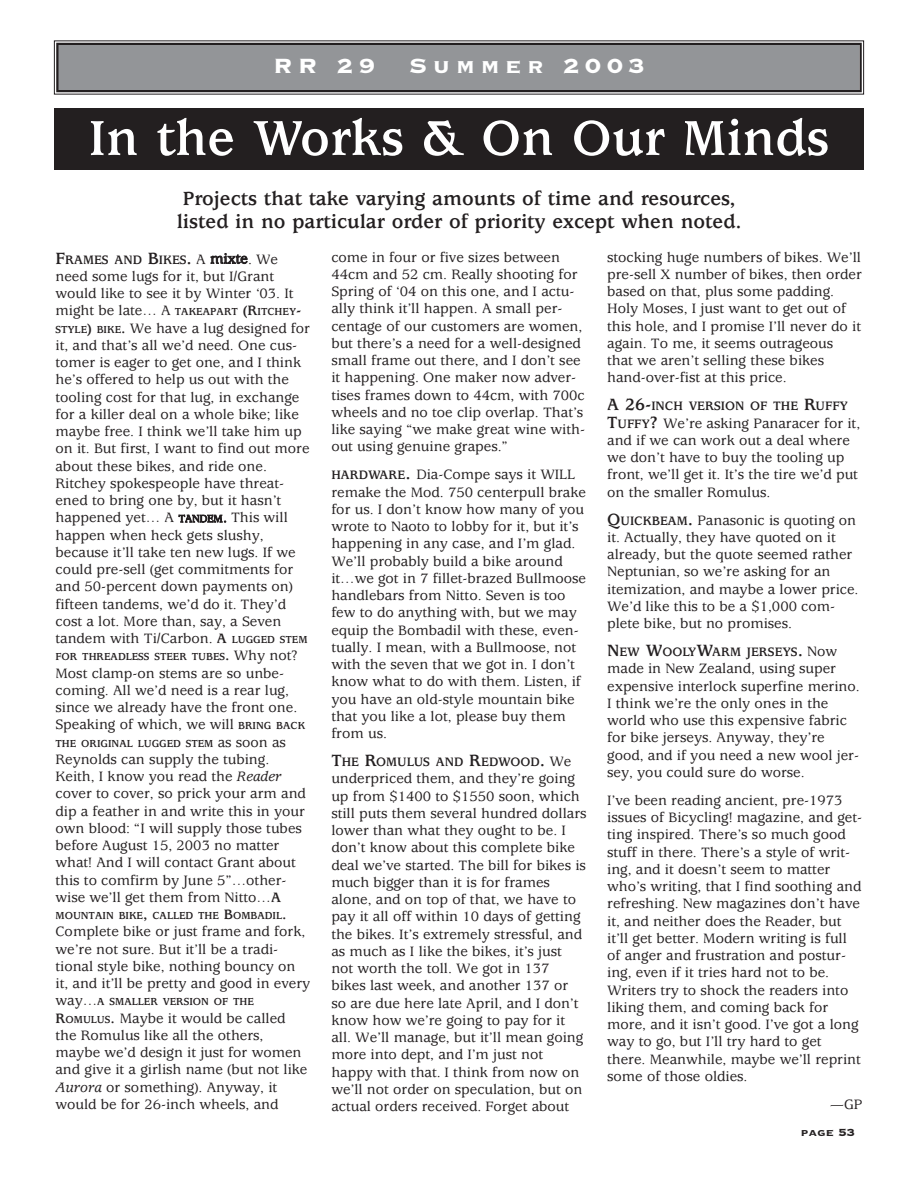
<style>
.page{position:relative;width:918px;height:1188px;background:#fff}
.page>*{position:absolute;margin:0;border:0;box-sizing:border-box;transform-origin:0 0}
.t1{font:700 54px "Usherwood";color:#fff}
.t2{font:27px "Copperplate Thirty Three BC";letter-spacing:.195em;color:#fff}
.t3{font:700 21px/22.8px "Usherwood";color:#231f20}
.t4{font:500 15px/17.2px "Usherwood";color:#231f20}
.t5{font:700 13.5px "Usherwood";color:#231f20}
.t6{font:13.5px "Copperplate Thirty Three BC";color:#231f20}
.t7{font:700 11.25px "Usherwood";color:#231f20}
.s1{font-size:18px}
.s2{font-weight:500;font-size:15px}
.s3{font-size:15px}
.s4{font-weight:700;font-size:11.25px}
.s5{font-weight:700}
.s6{font-size:11.25px}
.s7{font-style:italic}
.s8{font-weight:700;font-size:13.5px}
.s9{font-weight:700;font-size:18px}
</style>
<div class="page">
<div style="left:58px;top:45px;width:802px;height:45px;background:#939598"></div>
<div style="left:56px;top:43px;width:806px;height:49px;border:2px solid #231f20"></div>
<div style="left:54px;top:108px;width:810px;height:62px;background:#231f20"></div>
<h2 class="t2" style="left:273px;top:48px;width:104px">RR 29</h2>
<h2 class="t2" style="left:409px;top:48px;width:237px">Summer 2003</h2>
<h1 class="t1" style="left:89px;top:118px;width:742px">In the Works &amp; On Our Minds</h1>
<h3 class="t3" style="left:177px;top:189px;width:567px">Projects that take varying amounts of time and resources, listed in no particular order of priority except when noted.</h3>
<p class="t5" style="left:55px;top:254px;width:224px"><span class="s1">F</span>RAMES AND <span class="s1">B</span>IKES<span class="s1">.</span> <span class="s2">A mixte. We</span></p>
<p class="t4" style="left:56px;top:269px;width:240px">need some lugs for it, but I/Grant would like to see it by Winter ‘03. It</p>
<p class="t7" style="left:56px;top:308px;width:247px"><span class="s2">might be late… A</span> TAKEAPART <span class="s3">(R</span>ITCHEY<span class="s3">-</span></p>
<p class="t4" style="left:55px;top:321px;width:256px"><span class="s4">STYLE</span><span class="s5">)</span> <span class="s4">BIKE</span><span class="s5">.</span> We have a lug designed for it, and that’s all we’d need. One cus&shy;tomer is eager to get one, and I think he’s offered to help us out with the tooling cost for that lug, in exchange for a killer deal on a whole bike; like maybe free. I think we’ll take him up on it. But first, I want to find out more about these bikes, and ride one.<br>Ritchey spokespeople have threat&shy;ened to bring one by, but it hasn’t happened yet… A <span class="s6">TANDEM</span>. This will happen when heck gets slushy, because it’ll take ten new lugs. If we could pre-sell (get commitments for and 50-percent down payments on) fifteen tandems, we’d do it. They’d cost a lot. More than, say, a Seven tandem with Ti/Carbon. <span class="s5">A</span> <span class="s4">LUGGED STEM</span></p>
<p class="t7" style="left:55px;top:653px;width:244px">FOR THREADLESS STEER TUBES<span class="s3">.</span> <span class="s2">Why not?</span></p>
<p class="t4" style="left:56px;top:666px;width:251px">Most clamp-on stems are so unbe&shy;coming. All we’d need is a rear lug, since we already have the front one.<br>Speaking of which, we will <span class="s4">BRING BACK</span></p>
<p class="t7" style="left:55px;top:739px;width:232px">THE ORIGINAL LUGGED STEM <span class="s2">as soon as</span></p>
<p class="t4" style="left:56px;top:752px;width:252px">Reynolds can supply the tubing.<br>Keith, I know you read the <span class="s7">Reader </span>cover to cover, so prick your arm and dip a feather in and write this in your own blood: “I will supply those tubes before August 15, 2003 no matter what! And I will contact Grant about this to comfirm by June 5”…other&shy;wise we’ll get them from Nitto…<span class="s5">A</span></p>
<p class="t7" style="left:55px;top:911px;width:233px">MOUNTAIN BIKE<span class="s3">,</span> CALLED THE <span class="s3">B</span>OMBADIL<span class="s3">.</span></p>
<p class="t4" style="left:56px;top:924px;width:256px">Complete bike or just frame and fork, we’re not sure. But it’ll be a tradi&shy;tional style bike, nothing bouncy on it, and it’ll be pretty and good in every</p>
<p class="t7" style="left:56px;top:998px;width:200px"><span class="s2">way…</span>A SMALLER VERSION OF THE</p>
<p class="t4" style="left:55px;top:1011px;width:253px"><span class="s5">R</span><span class="s4">OMULUS</span><span class="s5">.</span> Maybe it would be called the Romulus like all the others, maybe we’d design it just for women and give it a girlish name (but not like <span class="s7">Aurora</span> or something). Anyway, it would be for 26-inch wheels, and</p>
<p class="t4" style="left:331px;top:250px;width:255px">come in four or five sizes between 44cm and 52 cm. Really shooting for Spring of ‘04 on this one, and I actu&shy;ally think it’ll happen. A small per&shy;centage of our customers are women, but there’s a need for a well-designed small frame out there, and I don’t see it happening. One maker now adver&shy;tises frames down to 44cm, with 700c wheels and no toe clip overlap. That’s like saying “we make great wine with&shy;out using genuine grapes.”</p>
<p class="t4" style="left:331px;top:467px;width:256px"><span class="s8">HARDWARE</span><span class="s9">.</span> Dia-Compe says it WILL remake the Mod. 750 centerpull brake for us. I don’t know how many of you wrote to Naoto to lobby for it, but it’s happening in any case, and I’m glad.<br>We’ll probably build a bike around it…we got in 7 fillet-brazed Bullmoose handlebars from Nitto. Seven is too few to do anything with, but we may equip the Bombadil with these, even&shy;tually. I mean, with a Bullmoose, not with the seven that we got in. I don’t know what to do with them. Listen, if you have an old-style mountain bike that you like a lot, please buy them from us.</p>
<p class="t5" style="left:331px;top:757px;width:241px"><span class="s1">T</span>HE <span class="s1">R</span>OMULUS AND <span class="s1">R</span>EDWOOD<span class="s1">.</span> <span class="s2">We</span></p>
<p class="t4" style="left:331px;top:772px;width:257px">underpriced them, and they’re going up from $1400 to $1550 soon, which still puts them several hundred dollars lower than what they ought to be. I don’t know about this complete bike deal we’ve started. The bill for bikes is much bigger than it is for frames alone, and on top of that, we have to pay it all off within 10 days of getting the bikes. It’s extremely stressful, and as much as I like the bikes, it’s just not worth the toll. We got in 137 bikes last week, and another 137 or so are due here late April, and I don’t know how we’re going to pay for it all. We’ll manage, but it’ll mean going more into dept, and I’m just not happy with that. I think from now on we’ll not order on speculation, but on actual orders received. Forget about</p>
<p class="t4" style="left:607px;top:250px;width:256px">stocking huge numbers of bikes. We’ll pre-sell X number of bikes, then order based on that, plus some padding.<br>Holy Moses, I just want to get out of this hole, and I promise I’ll never do it again. To me, it seems outrageous that we aren’t selling these bikes hand-over-fist at this price.</p>
<p class="t5" style="left:607px;top:401px;width:242px"><span class="s1">A 26-</span>INCH VERSION OF THE <span class="s1">R</span>UFFY</p>
<p class="t4" style="left:607px;top:416px;width:255px"><span class="s9">T</span><span class="s8">UFFY</span><span class="s9">?</span> We’re asking Panaracer for it, and if we can work out a deal where we don’t have to buy the tooling up front, we’ll get it. It’s the tire we’d put on the smaller Romulus.</p>
<p class="t4" style="left:607px;top:513px;width:253px"><span class="s9">Q</span><span class="s8">UICKBEAM</span><span class="s9">.</span> Panasonic is quoting on it. Actually, they have quoted on it already, but the quote seemed rather Neptunian, so we’re asking for an itemization, and maybe a lower price.<br>We’d like this to be a $1,000 com&shy;plete bike, but no promises.</p>
<p class="t5" style="left:607px;top:647px;width:232px"><span class="s1">N</span>EW <span class="s1">W</span>OOLY<span class="s1">W</span>ARM JERSEYS<span class="s1">.</span> <span class="s2">Now</span></p>
<p class="t4" style="left:607px;top:662px;width:254px">made in New Zealand, using super expensive interlock superfine merino.<br>I think we’re the only ones in the world who use this expensive fabric for bike jerseys. Anyway, they’re good, and if you need a new wool jer&shy;sey, you could sure do worse.</p>
<p class="t4" style="left:607px;top:793px;width:256px">I’ve been reading ancient, pre-1973 issues of Bicycling! magazine, and get&shy;ting inspired. There’s so much good stuff in there. There’s a style of writ&shy;ing, and it doesn’t seem to matter who’s writing, that I find soothing and refreshing. New magazines don’t have it, and neither does the Reader, but it’ll get better. Modern writing is full of anger and frustration and postur&shy;ing, even if it tries hard not to be.<br>Writers try to shock the readers into liking them, and coming back for more, and it isn’t good. I’ve got a long way to go, but I’ll try hard to get there. Meanwhile, maybe we’ll reprint some of those oldies.</p>
<p class="t4" style="left:830px;top:1097px;width:34px">—GP</p>
<p class="t6" style="left:801px;top:1123px;width:56px">page 53</p>
</div>
